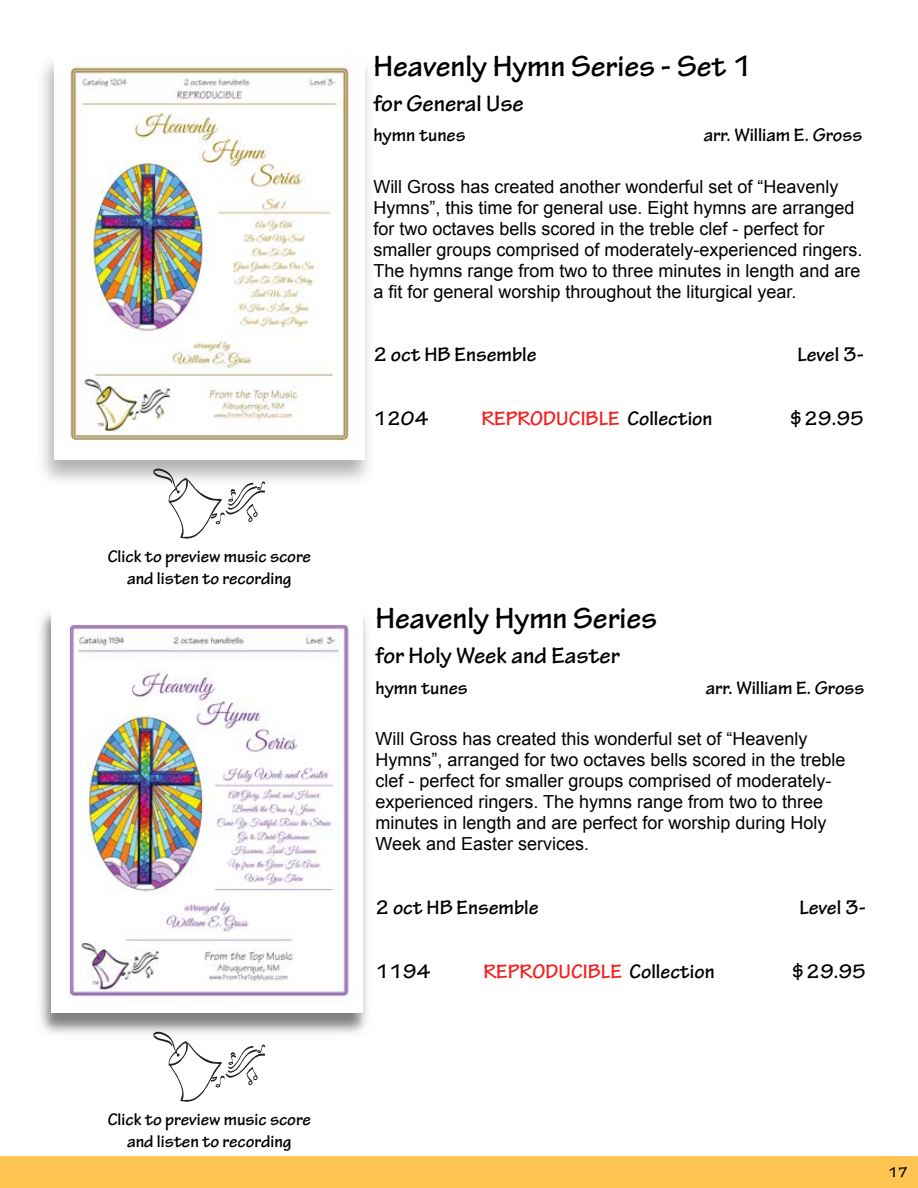
<style>
.page{position:relative;width:918px;height:1188px;background:#fff}
.page>*{position:absolute;margin:0;border:0;box-sizing:border-box;transform-origin:0 0}
.t1{font:700 31.5px "Tekton Pro";color:#000}
.t2{font:700 24px "Tekton Pro";color:#000}
.t3{font:700 21px "Tekton Pro";color:#000}
.t4{font:700 21px "Tekton Pro";color:#f51f20}
.t5{font:700 19.5px "Tekton Pro";color:#000}
.t6{font:18px/21px "Arial";color:#000}
.t7{font:700 18px/21.6px "Tekton Pro";color:#000;text-align:center}
.t8{font:700 15px "Tekton Pro";color:#000}
.s1{color:#000}
</style>
<div class="page">
<svg style="left:168px;top:488px;width:97px;height:51px"></svg>
<svg style="left:163px;top:1041px;width:103px;height:61px"></svg>
<div style="left:36px;top:53px;width:341px;height:435px;background:#000;opacity:.3"></div>
<img style="left:54px;top:54px;width:311px;height:406px">
<div style="left:40px;top:612px;width:327px;height:421px;background:#000;opacity:.3"></div>
<img style="left:52px;top:612px;width:311px;height:400px">
<div style="left:0;top:1156px;width:918px;height:32px;background:#ffc452"></div>
<p class="t7" style="left:108px;top:546px;width:205px">Click to preview music score and listen to recording</p>
<p class="t7" style="left:108px;top:1109px;width:205px">Click to preview music score and listen to recording</p>
<h1 class="t1" style="left:373px;top:47px;width:381px">Heavenly Hymn Series - Set 1</h1>
<h2 class="t2" style="left:373px;top:90px;width:152px">for General Use</h2>
<p class="t5" style="left:373px;top:124px;width:94px">hymn tunes</p>
<p class="t5" style="left:704px;top:124px;width:160px">arr. William E. Gross</p>
<p class="t6" style="left:373px;top:176px;width:491px">Will Gross has created another wonderful set of “Heavenly Hymns”, this time for general use. Eight hymns are arranged for two octaves bells scored in the treble clef - perfect for smaller groups comprised of moderately-experienced ringers.<br>The hymns range from two to three minutes in length and are a fit for general worship throughout the liturgical year.</p>
<p class="t3" style="left:373px;top:342px;width:165px">2 oct HB Ensemble</p>
<p class="t3" style="left:797px;top:342px;width:68px">Level 3-</p>
<p class="t3" style="left:373px;top:406px;width:57px">1204</p>
<p class="t4" style="left:481px;top:406px;width:233px">REPRODUCIBLE <span class="s1">Collection</span></p>
<p class="t3" style="left:790px;top:406px;width:75px">$29.95</p>
<h1 class="t1" style="left:375px;top:599px;width:283px">Heavenly Hymn Series</h1>
<h2 class="t2" style="left:375px;top:642px;width:246px">for Holy Week and Easter</h2>
<p class="t5" style="left:375px;top:676px;width:94px">hymn tunes</p>
<p class="t5" style="left:706px;top:676px;width:160px">arr. William E. Gross</p>
<p class="t6" style="left:375px;top:728px;width:472px">Will Gross has created this wonderful set of “Heavenly Hymns”, arranged for two octaves bells scored in the treble clef - perfect for smaller groups comprised of moderately&shy;experienced ringers. The hymns range from two to three minutes in length and are perfect for worship during Holy Week and Easter services.</p>
<p class="t3" style="left:375px;top:895px;width:165px">2 oct HB Ensemble</p>
<p class="t3" style="left:799px;top:895px;width:68px">Level 3-</p>
<p class="t3" style="left:375px;top:959px;width:57px">1194</p>
<p class="t4" style="left:483px;top:959px;width:233px">REPRODUCIBLE <span class="s1">Collection</span></p>
<p class="t3" style="left:792px;top:959px;width:75px">$29.95</p>
<p class="t8" style="left:888px;top:1163px;width:21px">17</p>
</div>
